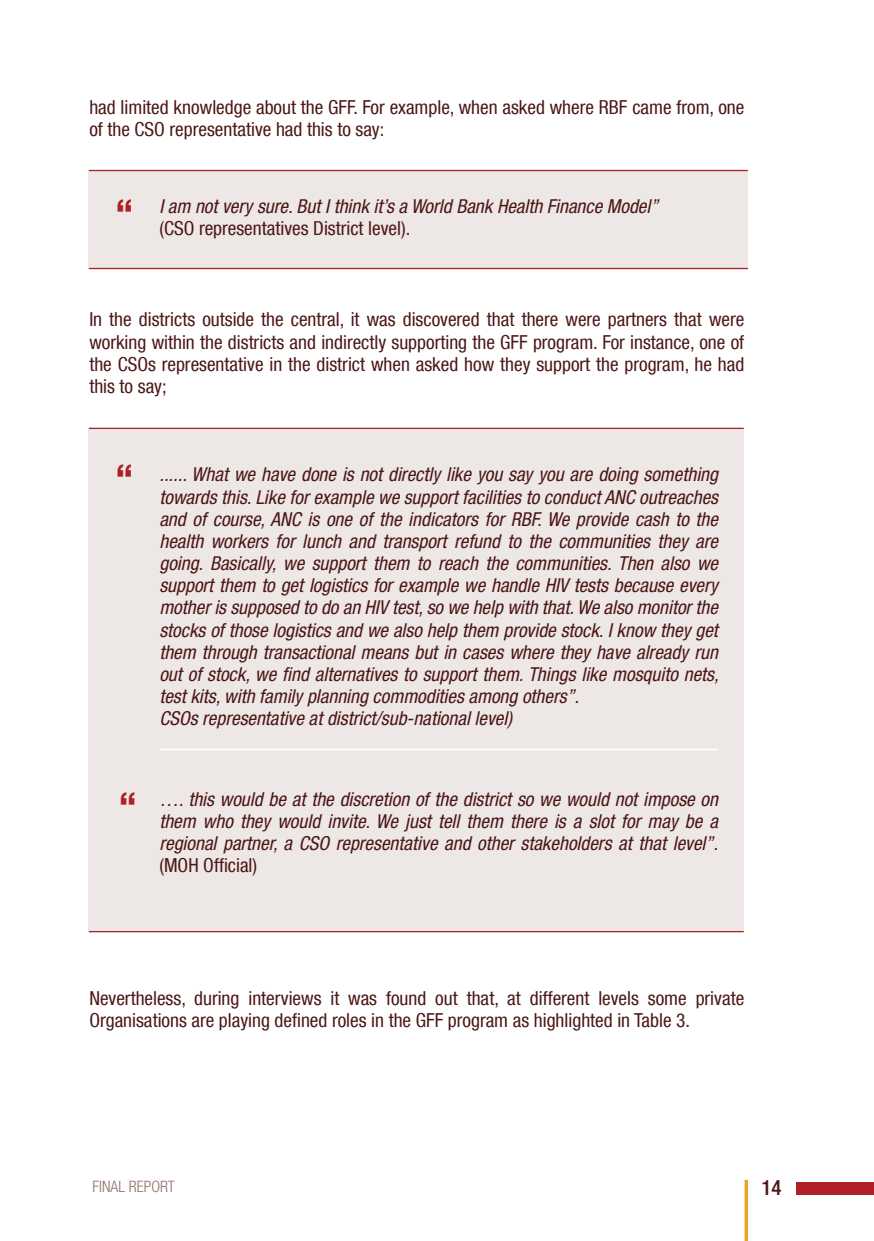
<style>
.page{position:relative;width:874px;height:1241px;background:#fff}
.page>*{position:absolute;margin:0;border:0;box-sizing:border-box;transform-origin:0 0}
.t1{font:800 34.48px "Helvetica Neue LT Com";color:#ae2227}
.t2{font:500 condensed 21px "Helvetica Neue LT Com";color:#4b1616}
.t3{font:italic condensed 19.25px/22.1px "Helvetica Neue LT Com";color:#4b1616}
.t4{font:condensed 19.25px/22.1px "Helvetica Neue LT Com";color:#4b1616}
.t5{font:300 condensed 15.75px "Helvetica Neue LT Com";color:#936f69}
</style>
<div class="page">
<div style="left:796px;top:1181px;width:77px;height:13px;background:#ae2227"></div>
<hr style="left:744px;top:1179px;width:3px;height:61px;background:#e9a62a">
<div style="left:89px;top:171px;width:658px;height:97px;background:#ede7e5"></div>
<div style="left:89px;top:429px;width:654px;height:501px;background:#ede7e5"></div>
<hr style="left:159px;top:748px;width:558px;height:2px;background:#fff">
<hr style="left:89px;top:930px;width:654px;height:2px;background:#ae2227">
<hr style="left:89px;top:427px;width:654px;height:2px;background:#ae2227">
<hr style="left:89px;top:268px;width:658px;height:1px;background:#ae2227">
<hr style="left:89px;top:170px;width:658px;height:1px;background:#ae2227">
<p class="t4" style="left:89px;top:97px;width:656px">had limited knowledge about the GFF. For example, when asked where RBF came from, one of the CSO representative had this to say:</p>
<h1 class="t1" style="left:116px;top:192px;width:19px">“</h1>
<p class="t3" style="left:159px;top:196px;width:500px">I am not very sure. But I think it’s a World Bank Health Finance Model”</p>
<p class="t4" style="left:159px;top:218px;width:252px">(CSO representatives District level).</p>
<p class="t4" style="left:89px;top:310px;width:656px;text-align:justify">In the districts outside the central, it was discovered that there were partners that were working within the districts and indirectly supporting the GFF program. For instance, one of the CSOs representative in the district when asked how they support the program, he had this to say;</p>
<h1 class="t1" style="left:116px;top:457px;width:19px">“</h1>
<h1 class="t1" style="left:119px;top:784px;width:19px">“</h1>
<p class="t3" style="left:159px;top:465px;width:560px">...... What we have done is not directly like you say you are doing something towards this. Like for example we support facilities to conduct ANC outreaches and of course, ANC is one of the indicators for RBF. We provide cash to the health workers for lunch and transport refund to the communities they are going. Basically, we support them to reach the communities. Then also we support them to get logistics for example we handle HIV tests because every mother is supposed to do an HIV test, so we help with that. We also monitor the stocks of those logistics and we also help them provide stock. I know they get them through transactional means but in cases where they have already run out of stock, we find alternatives to support them. Things like mosquito nets, test kits, with family planning commodities among others”.<br>CSOs representative at district/sub-national level)</p>
<p class="t3" style="left:159px;top:789px;width:560px;text-align:justify">…. this would be at the discretion of the district so we would not impose on them who they would invite. We just tell them there is a slot for may be a regional partner, a CSO representative and other stakeholders at that level”.</p>
<p class="t4" style="left:159px;top:853px;width:99px">(MOH Official)</p>
<p class="t4" style="left:89px;top:988px;width:656px">Nevertheless, during interviews it was found out that, at different levels some private<br>Organisations are playing defined roles in the GFF program as highlighted in Table 3.</p>
<p class="t5" style="left:92px;top:1176px;width:84px">FINAL REPORT</p>
<p class="t2" style="left:761px;top:1179px;width:22px">14</p>
</div>
